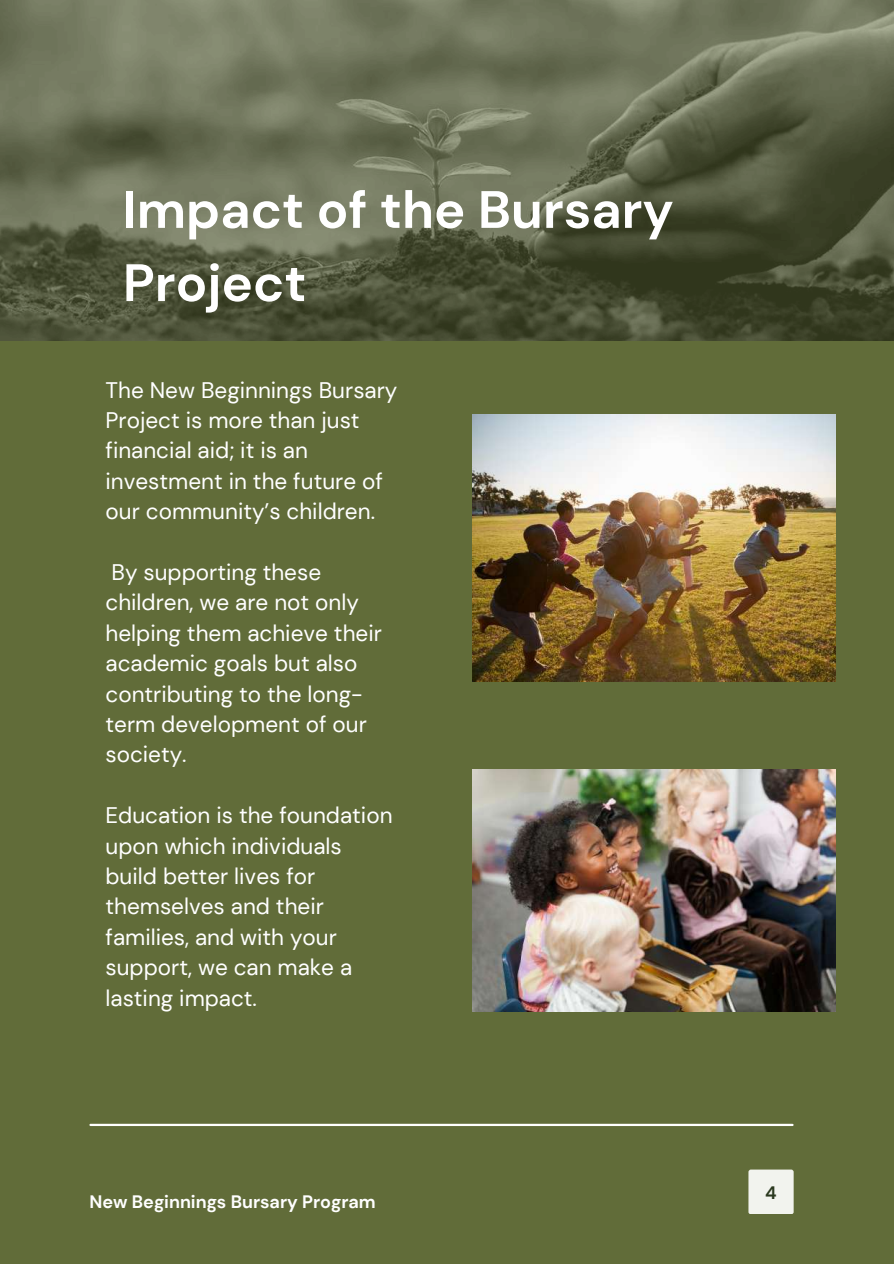
<style>
.page{position:relative;width:894px;height:1264px;background:#fff}
.page>*{position:absolute;margin:0;border:0;box-sizing:border-box;transform-origin:0 0}
.t1{font:700 52.5px/73.2px "DM Sans";color:#fff}
.t2{font:22.5px/30.3px "DM Sans";color:#fff}
.t3{font:700 18px "DM Sans";color:#fff}
.t4{font:700 18px "DM Sans";color:#2b391f}
</style>
<div class="page">
<div style="left:0;top:0;width:893px;height:1263px;background:#616c39"></div>
<img style="left:0;top:0;width:893px;height:341px">
<div style="left:748px;top:1169px;width:45px;height:45px;background:#f2f3ee;border-radius:2px"></div>
<hr style="left:90px;top:1123px;width:702px;height:2px;background:#fff">
<img style="left:472px;top:415px;width:363px;height:266px">
<img style="left:472px;top:769px;width:363px;height:242px">
<h1 class="t1" style="left:123px;top:173px;width:552px">Impact of the Bursary<br>Project</h1>
<p class="t2" style="left:105px;top:375px;width:293px">The New Beginnings Bursary<br>Project is more than just financial aid; it is an investment in the future of our community’s children.</p>
<p class="t2" style="left:105px;top:557px;width:278px">By supporting these children, we are not only helping them achieve their academic goals but also contributing to the long&shy;term development of our society.</p>
<p class="t2" style="left:105px;top:800px;width:288px">Education is the foundation upon which individuals build better lives for themselves and their families, and with your support, we can make a lasting impact.</p>
<p class="t3" style="left:89px;top:1189px;width:288px">New Beginnings Bursary Program</p>
<p class="t4" style="left:765px;top:1180px;width:13px">4</p>
</div>
